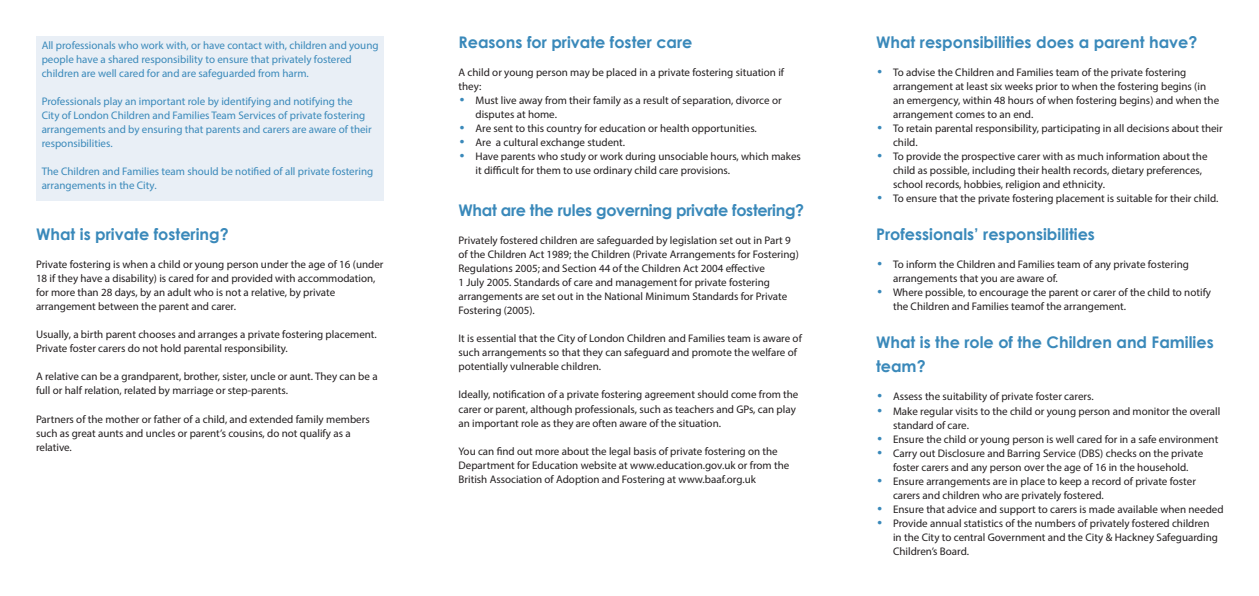
<style>
.page{position:relative;width:1259px;height:596px;background:#fff}
.page>*{position:absolute;margin:0;border:0;box-sizing:border-box;transform-origin:0 0}
.t1{font:700 16px/24px "Century Gothic";color:#3a89ba}
.t2{font:700 16px "Century Gothic";letter-spacing:-.02em;color:#3a89ba}
.t3{font:11px/14px "Myriad Pro";color:#231f20}
.t4{font:11px/14px "Myriad Pro";color:#3a89ba}
.s1{font-family:"Century Gothic";font-size:12px;color:#3a89ba}
</style>
<div class="page">
<div style="left:36px;top:36px;width:348px;height:165px;background:#e9eff6"></div>
<p class="t4" style="left:42px;top:38px;width:338px">All professionals who work with, or have contact with, children and young people have a shared responsibility to ensure that privately fostered children are well cared for and are safeguarded from harm.</p>
<p class="t4" style="left:42px;top:94px;width:332px">Professionals play an important role by identifying and notifying the City of London Children and Families Team Services of private fostering arrangements and by ensuring that parents and carers are aware of their responsibilities.</p>
<p class="t4" style="left:42px;top:164px;width:333px">The Children and Families team should be notified of all private fostering arrangements in the City.</p>
<h1 class="t1" style="left:36px;top:222px;width:194px">What is private fostering?</h1>
<p class="t3" style="left:36px;top:257px;width:349px">Private fostering is when a child or young person under the age of 16 (under 18 if they have a disability) is cared for and provided with accommodation, for more than 28 days, by an adult who is not a relative, by private arrangement between the parent and carer.</p>
<p class="t3" style="left:36px;top:327px;width:342px">Usually, a birth parent chooses and arranges a private fostering placement.<br>Private foster carers do not hold parental responsibility.</p>
<p class="t3" style="left:36px;top:369px;width:343px">A relative can be a grandparent, brother, sister, uncle or aunt. They can be a full or half relation, related by marriage or step-parents.</p>
<p class="t3" style="left:36px;top:411px;width:335px">Partners of the mother or father of a child, and extended family members such as great aunts and uncles or parent’s cousins, do not qualify as a relative.</p>
<h1 class="t1" style="left:458px;top:30px;width:235px">Reasons for private foster care</h1>
<p class="t3" style="left:458px;top:65px;width:327px">A child or young person may be placed in a private fostering situation if they:</p>
<p class="t3" style="left:475px;top:93px;width:308px;text-indent:-17px"><span class="s1">•</span> Must live away from their family as a result of separation, divorce or disputes at home.</p>
<p class="t3" style="left:458px;top:121px;width:300px"><span class="s1">•</span> Are sent to this country for education or health opportunities.</p>
<p class="t3" style="left:458px;top:135px;width:168px"><span class="s1">•</span> Are a cultural exchange student.</p>
<p class="t3" style="left:475px;top:149px;width:327px;text-indent:-17px"><span class="s1">•</span> Have parents who study or work during unsociable hours, which makes it difficult for them to use ordinary child care provisions.</p>
<h1 class="t2" style="left:458px;top:200px;width:347px">What are the rules governing private fostering?</h1>
<p class="t3" style="left:458px;top:233px;width:342px">Privately fostered children are safeguarded by legislation set out in Part 9 of the Children Act 1989; the Children (Private Arrangements for Fostering)<br>Regulations 2005; and Section 44 of the Children Act 2004 effective<br>1 July 2005. Standards of care and management for private fostering arrangements are set out in the National Minimum Standards for Private Fostering (2005).</p>
<p class="t3" style="left:458px;top:331px;width:345px">It is essential that the City of London Children and Families team is aware of such arrangements so that they can safeguard and promote the welfare of potentially vulnerable children.</p>
<p class="t3" style="left:458px;top:387px;width:341px">Ideally, notification of a private fostering agreement should come from the carer or parent, although professionals, such as teachers and GPs, can play an important role as they are often aware of the situation.</p>
<p class="t3" style="left:458px;top:443px;width:332px">You can find out more about the legal basis of private fostering on the<br>Department for Education website at www.education.gov.uk or from the<br>British Association of Adoption and Fostering at www.baaf.org.uk</p>
<h1 class="t1" style="left:876px;top:30px;width:323px">What responsibilities does a parent have?</h1>
<p class="t3" style="left:893px;top:65px;width:328px;text-indent:-17px"><span class="s1">•</span> To advise the Children and Families team of the private fostering arrangement at least six weeks prior to when the fostering begins (in an emergency, within 48 hours of when fostering begins) and when the arrangement comes to an end.</p>
<p class="t3" style="left:893px;top:121px;width:331px;text-indent:-17px"><span class="s1">•</span> To retain parental responsibility, participating in all decisions about their child.</p>
<p class="t3" style="left:893px;top:149px;width:316px;text-indent:-17px"><span class="s1">•</span> To provide the prospective carer with as much information about the child as possible, including their health records, dietary preferences, school records, hobbies, religion and ethnicity.</p>
<p class="t3" style="left:876px;top:191px;width:344px"><span class="s1">•</span> To ensure that the private fostering placement is suitable for their child.</p>
<h1 class="t1" style="left:876px;top:222px;width:220px">Professionals’ responsibilities</h1>
<p class="t3" style="left:893px;top:257px;width:297px;text-indent:-17px"><span class="s1">•</span> To inform the Children and Families team of any private fostering arrangements that you are aware of.</p>
<p class="t3" style="left:893px;top:285px;width:319px;text-indent:-17px"><span class="s1">•</span> Where possible, to encourage the parent or carer of the child to notify the Children and Families teamof the arrangement.</p>
<h1 class="t1" style="left:876px;top:330px;width:339px">What is the role of the Children and Families team?</h1>
<p class="t3" style="left:876px;top:389px;width:219px"><span class="s1">•</span> Assess the suitability of private foster carers.</p>
<p class="t3" style="left:893px;top:403px;width:329px;text-indent:-17px"><span class="s1">•</span> Make regular visits to the child or young person and monitor the overall standard of care.</p>
<p class="t3" style="left:876px;top:431px;width:344px"><span class="s1">•</span> Ensure the child or young person is well cared for in a safe environment</p>
<p class="t3" style="left:876px;top:445px;width:329px;text-align:center"><span class="s1">•</span> Carry out Disclosure and Barring Service (DBS) checks on the private foster carers and any person over the age of 16 in the household.</p>
<p class="t3" style="left:893px;top:473px;width:304px;text-indent:-17px"><span class="s1">•</span> Ensure arrangements are in place to keep a record of private foster carers and children who are privately fostered.</p>
<p class="t3" style="left:876px;top:501px;width:349px"><span class="s1">•</span> Ensure that advice and support to carers is made available when needed</p>
<p class="t3" style="left:893px;top:515px;width:326px;text-indent:-17px"><span class="s1">•</span> Provide annual statistics of the numbers of privately fostered children in the City to central Government and the City &amp; Hackney Safeguarding<br>Children’s Board.</p>
</div>
